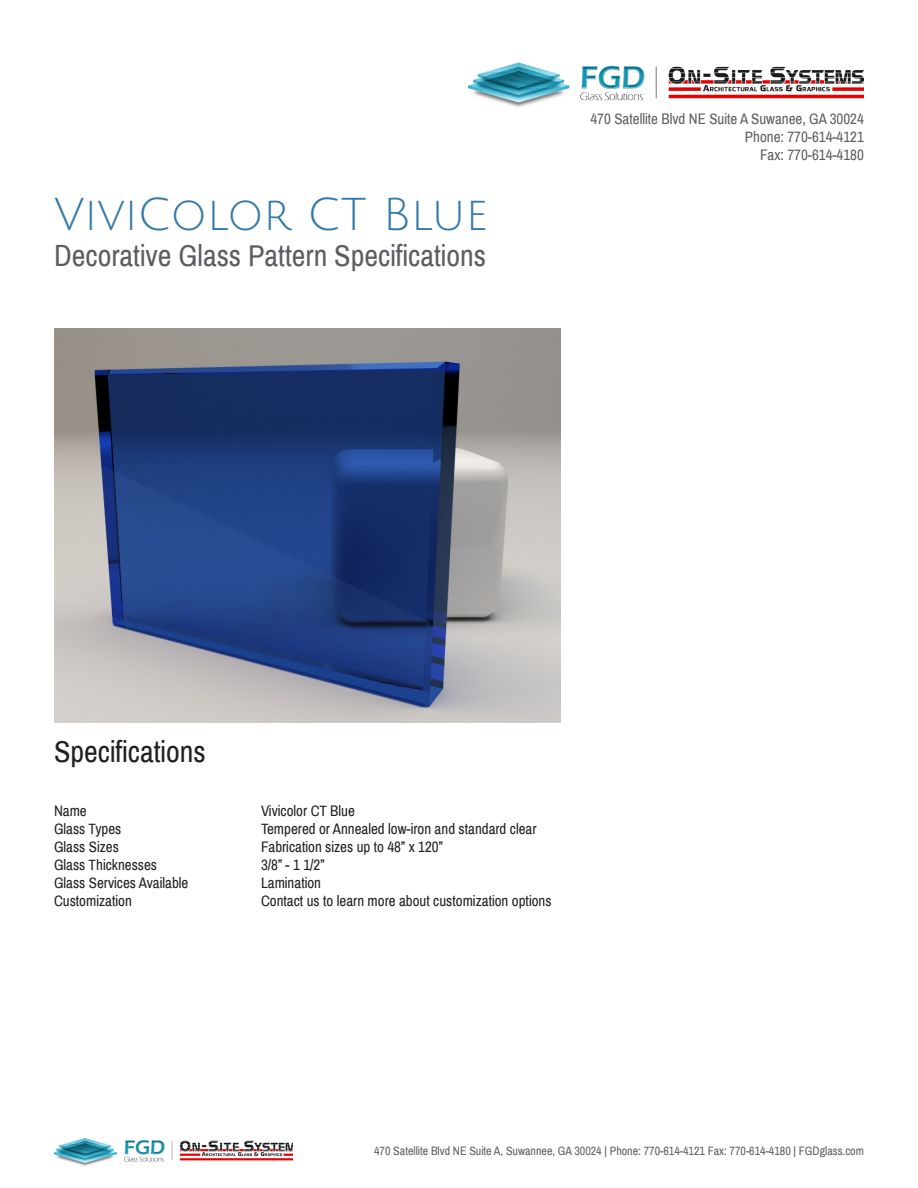
<style>
.page{position:relative;width:918px;height:1188px;background:#fff}
.page>*{position:absolute;margin:0;border:0;box-sizing:border-box;transform-origin:0 0}
.t1{font:45px "Julius Sans One";color:#3379a9}
.t2{font:30px "Archivo Narrow";color:#5b5e61}
.t3{font:30px "Archivo Narrow";color:#231f20}
.t4{font:15px "Archivo Narrow";color:#231f20}
.t5{font:15px "Archivo Narrow";color:#5b5e61}
.t6{font:12px "Archivo Narrow";color:#5b5e61}
</style>
<div class="page">
<img style="left:54px;top:1138px;width:239px;height:28px">
<img style="left:54px;top:328px;width:506px;height:394px">
<img style="left:468px;top:62px;width:396px;height:45px">
<p class="t1" style="left:54px;top:191px;width:436px">ViviColor CT Blue</p>
<p class="t2" style="left:54px;top:237px;width:434px">Decorative Glass Pattern Specifications</p>
<p class="t5" style="left:590px;top:110px;width:275px">470 Satellite Blvd NE Suite A Suwanee, GA 30024</p>
<p class="t5" style="left:745px;top:128px;width:120px">Phone: 770-614-4121</p>
<p class="t5" style="left:760px;top:146px;width:105px">Fax: 770-614-4180</p>
<p class="t3" style="left:54px;top:733px;width:153px">Specifications</p>
<p class="t4" style="left:54px;top:802px;width:34px">Name</p>
<p class="t4" style="left:54px;top:820px;width:69px">Glass Types</p>
<p class="t4" style="left:54px;top:838px;width:66px">Glass Sizes</p>
<p class="t4" style="left:54px;top:856px;width:105px">Glass Thicknesses</p>
<p class="t4" style="left:54px;top:874px;width:136px">Glass Services Available</p>
<p class="t4" style="left:54px;top:892px;width:79px">Customization</p>
<p class="t4" style="left:261px;top:802px;width:95px">Vivicolor CT Blue</p>
<p class="t4" style="left:261px;top:820px;width:277px">Tempered or Annealed low-iron and standard clear</p>
<p class="t4" style="left:261px;top:838px;width:183px">Fabrication sizes up to 48” x 120”</p>
<p class="t4" style="left:261px;top:856px;width:65px">3/8” - 1 1/2”</p>
<p class="t4" style="left:261px;top:874px;width:62px">Lamination</p>
<p class="t4" style="left:261px;top:892px;width:292px">Contact us to learn more about customization options</p>
<p class="t6" style="left:374px;top:1143px;width:491px">470 Satellite Blvd NE Suite A, Suwannee, GA 30024 | Phone: 770-614-4121 Fax: 770-614-4180 | FGDglass.com</p>
</div>
